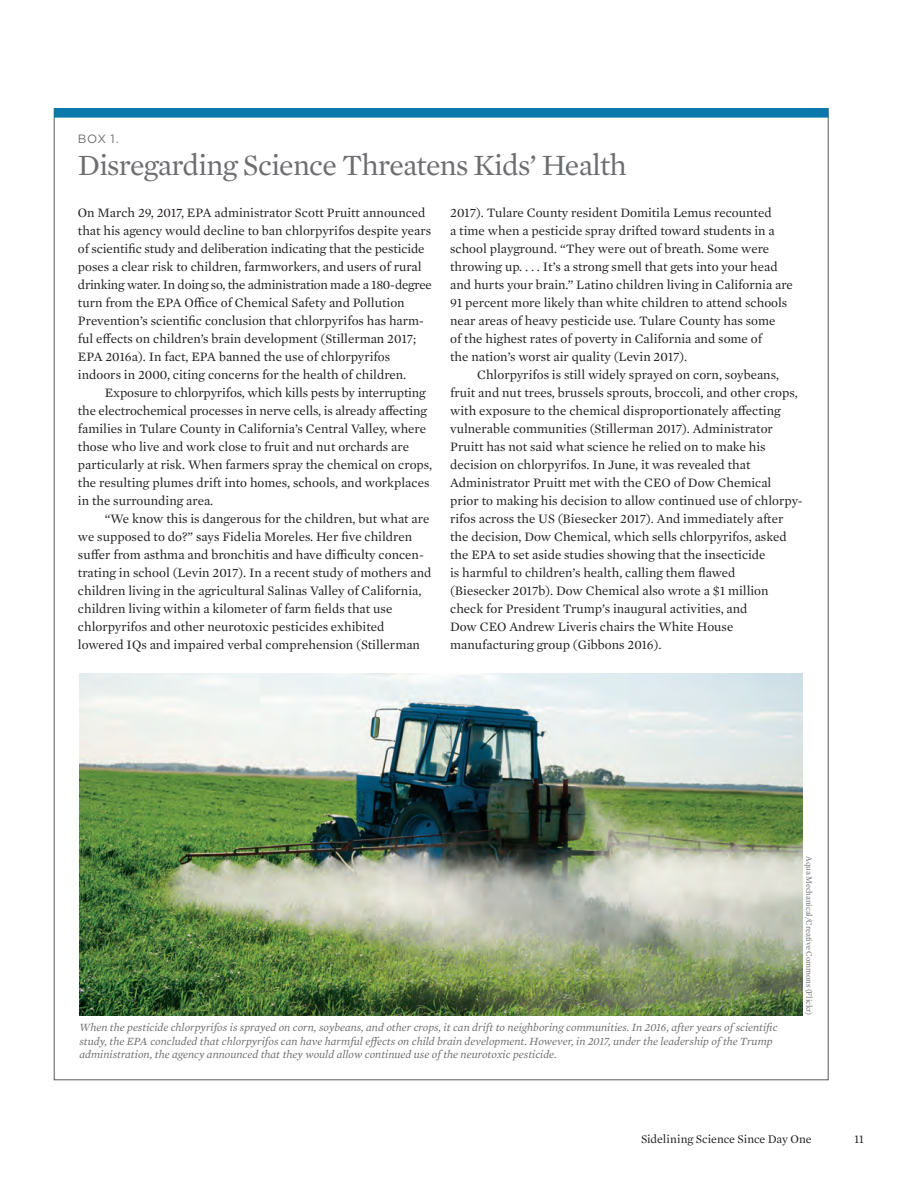
<style>
.page{position:relative;width:918px;height:1188px;background:#fff}
.page>*{position:absolute;margin:0;border:0;box-sizing:border-box;transform-origin:0 0}
.t1{font:30px "Mercury Text G1";letter-spacing:-.025em;color:#6c6d70}
.t2{font:13.2px/18px "Mercury Text G1";color:#231f20}
.t3{font:12px "Mercury Text G1";letter-spacing:-.005em;color:#231f20}
.t4{font:12px "Gotham";color:#6c6d70}
.t5{font:italic 11.25px/13.5px "Mercury Text G1";color:#6c6d70}
.t6{font:8.25px "Mercury Text G1";letter-spacing:-.01em;color:#6c6d70}
</style>
<div class="page">
<div style="left:54px;top:108px;width:774px;height:10px;background:#0879aa;border:2px solid #0879aa"></div>
<img style="left:80px;top:673px;width:722px;height:342px">
<p class="t4" style="left:78px;top:131px;width:42px">Box 1.</p>
<h1 class="t1" style="left:78px;top:143px;width:550px">Disregarding Science Threatens Kids’ Health</h1>
<p class="t2" style="left:78px;top:203px;width:355px">On March 29, 2017, EPA administrator Scott Pruitt announced that his agency would decline to ban chlorpyrifos despite years of scientific study and deliberation indicating that the pesticide poses a clear risk to children, farmworkers, and users of rural drinking water. In doing so, the administration made a 180-degree turn from the EPA Office of Chemical Safety and Pollution Prevention’s scientific conclusion that chlorpyrifos has harm&shy;ful effects on children’s brain development (Stillerman 2017; EPA 2016a). In fact, EPA banned the use of chlorpyrifos indoors in 2000, citing concerns for the health of children.</p>
<p class="t2" style="left:78px;top:383px;width:356px;text-indent:27px">Exposure to chlorpyrifos, which kills pests by interrupting the electrochemical processes in nerve cells, is already affecting families in Tulare County in California’s Central Valley, where those who live and work close to fruit and nut orchards are particularly at risk. When farmers spray the chemical on crops, the resulting plumes drift into homes, schools, and workplaces in the surrounding area.</p>
<p class="t2" style="left:78px;top:509px;width:355px;text-indent:27px">“We know this is dangerous for the children, but what are we supposed to do?” says Fidelia Moreles. Her five children suffer from asthma and bronchitis and have difficulty concen&shy;trating in school (Levin 2017). In a recent study of mothers and children living in the agricultural Salinas Valley of California, children living within a kilometer of farm fields that use chlorpyrifos and other neurotoxic pesticides exhibited lowered IQs and impaired verbal comprehension (Stillerman</p>
<p class="t2" style="left:450px;top:203px;width:344px">2017). Tulare County resident Domitila Lemus recounted<br>a time when a pesticide spray drifted toward students in a school playground. “They were out of breath. Some were throwing up. . . . It’s a strong smell that gets into your head and hurts your brain.” Latino children living in California are 91 percent more likely than white children to attend schools near areas of heavy pesticide use. Tulare County has some<br>of the highest rates of poverty in California and some of<br>the nation’s worst air quality (Levin 2017).</p>
<p class="t2" style="left:450px;top:365px;width:354px;text-indent:27px">Chlorpyrifos is still widely sprayed on corn, soybeans, fruit and nut trees, brussels sprouts, broccoli, and other crops, with exposure to the chemical disproportionately affecting vulnerable communities (Stillerman 2017). Administrator Pruitt has not said what science he relied on to make his decision on chlorpyrifos. In June, it was revealed that Administrator Pruitt met with the CEO of Dow Chemical prior to making his decision to allow continued use of chlorpy&shy;rifos across the US (Biesecker 2017). And immediately after the decision, Dow Chemical, which sells chlorpyrifos, asked the EPA to set aside studies showing that the insecticide<br>is harmful to children’s health, calling them flawed<br>(Biesecker 2017b). Dow Chemical also wrote a $1 million check for President Trump’s inaugural activities, and<br>Dow CEO Andrew Liveris chairs the White House manufacturing group (Gibbons 2016).</p>
<p class="t6" style="left:815px;top:856px;width:161px;rotate:90deg">Aqua Mechanical/Creative Commons (Flickr)</p>
<p class="t5" style="left:80px;top:1020px;width:699px">When the pesticide chlorpyrifos is sprayed on corn, soybeans, and other crops, it can drift to neighboring communities. In 2016, after years of scientific study, the EPA concluded that chlorpyrifos can have harmful effects on child brain development. However, in 2017, under the leadership of the Trump administration, the agency announced that they would allow continued use of the neurotoxic pesticide.</p>
<p class="t3" style="left:641px;top:1130px;width:172px">Sidelining Science Since Day One</p>
<p class="t3" style="left:855px;top:1130px;width:11px">11</p>
</div>
